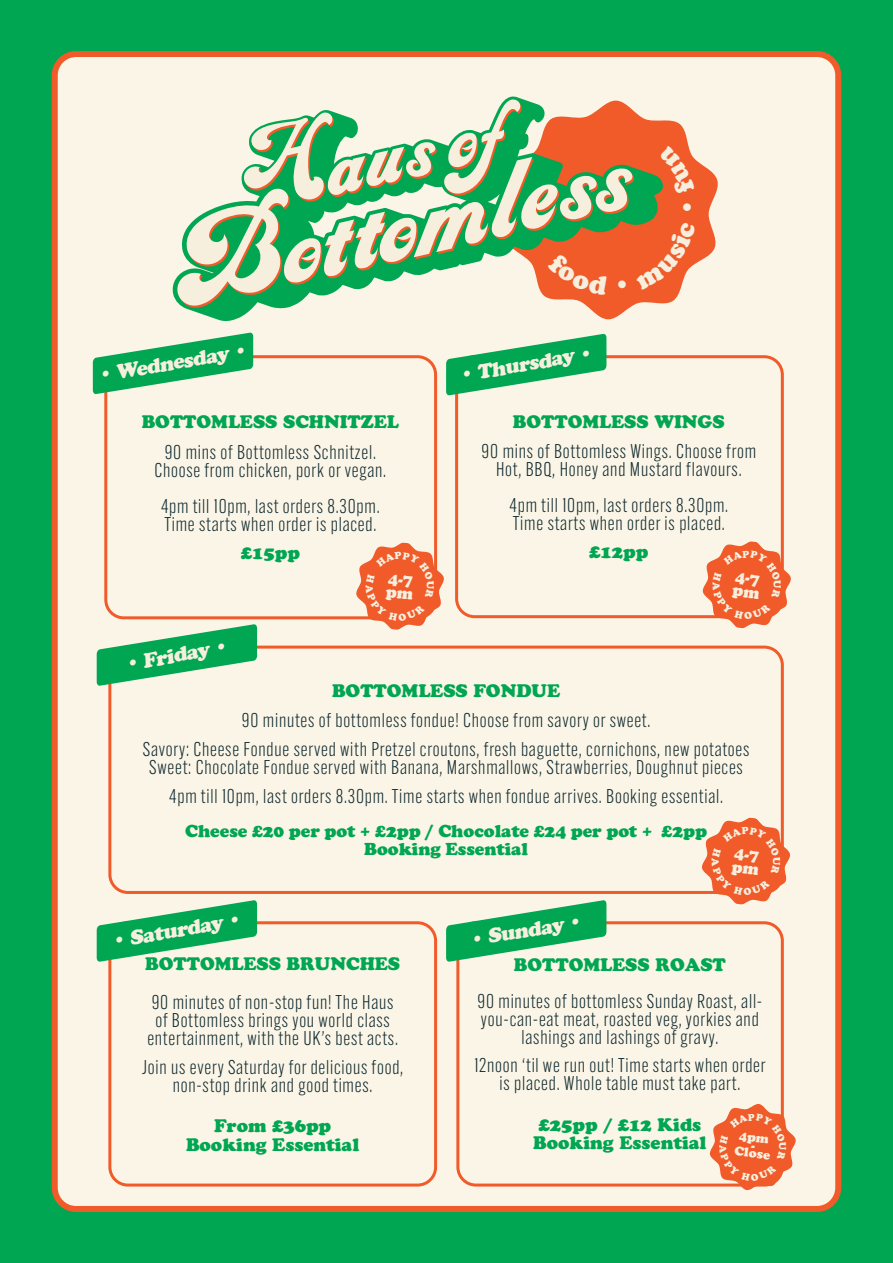
<style>
.page{position:relative;width:893px;height:1263px;background:#00a651}
.page>*{position:absolute;margin:0;border:0;box-sizing:border-box;transform-origin:0 0}
.t1{font:900 20.85px "Cooper";color:#f6efde}
.t2{font:300 19.5px/18px "Alternate Gothic ATF";letter-spacing:.04em;color:#11292f;text-align:center}
.t3{font:18px/18.6px "Cooper Black Std";color:#00a651}
.t4{font:900 18px/18.6px "Cooper";color:#00a651;text-align:center}
.t5{font:900 16.65px/13.5px "Cooper";color:#f6efde}
.t6{font:900 16.35px/13px "Cooper";color:#f6efde}
.t7{font:12.75px "Cooper Black Std";color:#f6efde}
.t8{font:900 10.2px "Cooper";color:#f6efde}
</style>
<div class="page">
<div style="left:55px;top:54px;width:783px;height:1155px;background:#faf5e6;border-radius:21px"></div>
<div style="left:52px;top:51px;width:789px;height:1161px;border:6px solid #f15a29;border-radius:21px"></div>
<svg style="left:696px;top:160px;width:22px;height:104px;fill:#f15a29"></svg>
<div style="left:104px;top:355px;width:333px;height:264px;border:3px solid #f15a29;border-radius:18px"></div>
<div style="left:455px;top:355px;width:329px;height:263px;border:3px solid #f15a29;border-radius:18px"></div>
<svg style="left:446px;top:334px;width:160px;height:61px"></svg>
<div style="left:108px;top:646px;width:676px;height:248px;border:3px solid #f15a29;border-radius:18px"></div>
<div style="left:456px;top:921px;width:328px;height:265px;border:3px solid #f15a29;border-radius:18px"></div>
<svg style="left:446px;top:900px;width:160px;height:62px"></svg>
<div style="left:108px;top:921px;width:329px;height:265px;border:3px solid #f15a29;border-radius:18px"></div>
<svg style="left:97px;top:900px;width:160px;height:62px"></svg>
<svg style="left:97px;top:624px;width:160px;height:62px"></svg>
<svg style="left:93px;top:333px;width:160px;height:61px"></svg>
<svg style="left:173px;top:97px;width:523px;height:224px"></svg>
<svg style="left:702px;top:540px;width:89px;height:89px"></svg>
<svg style="left:356px;top:541px;width:88px;height:89px"></svg>
<svg style="left:701px;top:816px;width:89px;height:89px"></svg>
<svg style="left:709px;top:1103px;width:87px;height:87px"></svg>
<p class="t1" style="left:96px;top:364px;width:149px;rotate:-10deg">• Wednesday •</p>
<p class="t1" style="left:457px;top:363px;width:133px;rotate:-10deg">• Thursday •</p>
<p class="t3" style="left:142px;top:412px;width:259px">BOTTOMLESS SCHNITZEL</p>
<p class="t2" style="left:154px;top:443px;width:233px">90 mins of Bottomless Schnitzel.<br>Choose from chicken, pork or vegan.</p>
<p class="t2" style="left:161px;top:497px;width:220px;text-align:left">4pm till 10pm, last orders 8.30pm.<br>Time starts when order is placed.</p>
<p class="t3" style="left:241px;top:543px;width:61px">£15pp</p>
<p class="t3" style="left:513px;top:412px;width:213px">BOTTOMLESS WINGS</p>
<p class="t2" style="left:482px;top:442px;width:276px">90 mins of Bottomless Wings. Choose from<br>Hot, BBQ, Honey and Mustard flavours.</p>
<p class="t2" style="left:510px;top:496px;width:220px;text-align:left">4pm till 10pm, last orders 8.30pm.<br>Time starts when order is placed.</p>
<p class="t3" style="left:589px;top:543px;width:61px">£12pp</p>
<p class="t5" style="left:388px;top:572px;width:29px;rotate:5deg">4-7 pm</p>
<p class="t5" style="left:735px;top:570px;width:29px;rotate:7deg">4-7 pm</p>
<p class="t8" style="left:783px;top:580px;width:10px;rotate:90deg">U</p>
<p class="t1" style="left:123px;top:652px;width:102px;rotate:-10deg">• Friday •</p>
<p class="t3" style="left:332px;top:681px;width:230px">BOTTOMLESS FONDUE</p>
<p class="t2" style="left:143px;top:706px;width:608px;line-height:28.5px">90 minutes of bottomless fondue! Choose from savory or sweet.<br>Savory: Cheese Fondue served with Pretzel croutons, fresh baguette, cornichons, new potatoes</p>
<p class="t2" style="left:149px;top:753px;width:595px;line-height:28.5px">Sweet: Chocolate Fondue served with Banana, Marshmallows, Strawberries, Doughnut pieces<br>4pm till 10pm, last orders 8.30pm. Time starts when fondue arrives. Booking essential.</p>
<p class="t4" style="left:185px;top:821px;width:523px">Cheese £20 per pot + £2pp / Chocolate £24 per pot + £2pp<br>Booking Essential</p>
<p class="t5" style="left:734px;top:846px;width:29px;rotate:7deg">4-7 pm</p>
<p class="t8" style="left:782px;top:857px;width:10px;rotate:90deg">U</p>
<p class="t1" style="left:110px;top:929px;width:129px;rotate:-10deg">• Saturday •</p>
<p class="t3" style="left:145px;top:954px;width:256px">BOTTOMLESS BRUNCHES</p>
<p class="t2" style="left:147px;top:994px;width:252px">90 minutes of non-stop fun! The Haus of Bottomless brings you world class entertainment, with the UK’s best acts.</p>
<p class="t2" style="left:142px;top:1058px;width:263px">Join us every Saturday for delicious food, non-stop drink and good times.</p>
<p class="t3" style="left:186px;top:1116px;width:175px;text-align:center">From £36pp<br>Booking Essential</p>
<p class="t1" style="left:468px;top:928px;width:111px;rotate:-10deg">• Sunday •</p>
<p class="t3" style="left:514px;top:956px;width:213px">BOTTOMLESS ROAST</p>
<p class="t2" style="left:477px;top:992px;width:286px">90 minutes of bottomless Sunday Roast, all&shy;you-can-eat meat, roasted veg, yorkies and lashings and lashings of gravy.</p>
<p class="t2" style="left:474px;top:1057px;width:293px">12noon ‘til we run out! Time starts when order is placed. Whole table must take part.</p>
<p class="t3" style="left:533px;top:1115px;width:175px">£25pp / £12 Kids<br>Booking Essential</p>
<p class="t6" style="left:741px;top:1132px;width:28px;rotate:6deg">4-7 pm</p>
<p class="t7" style="left:735px;top:1143px;width:37px;rotate:6deg">Close</p>
</div>
